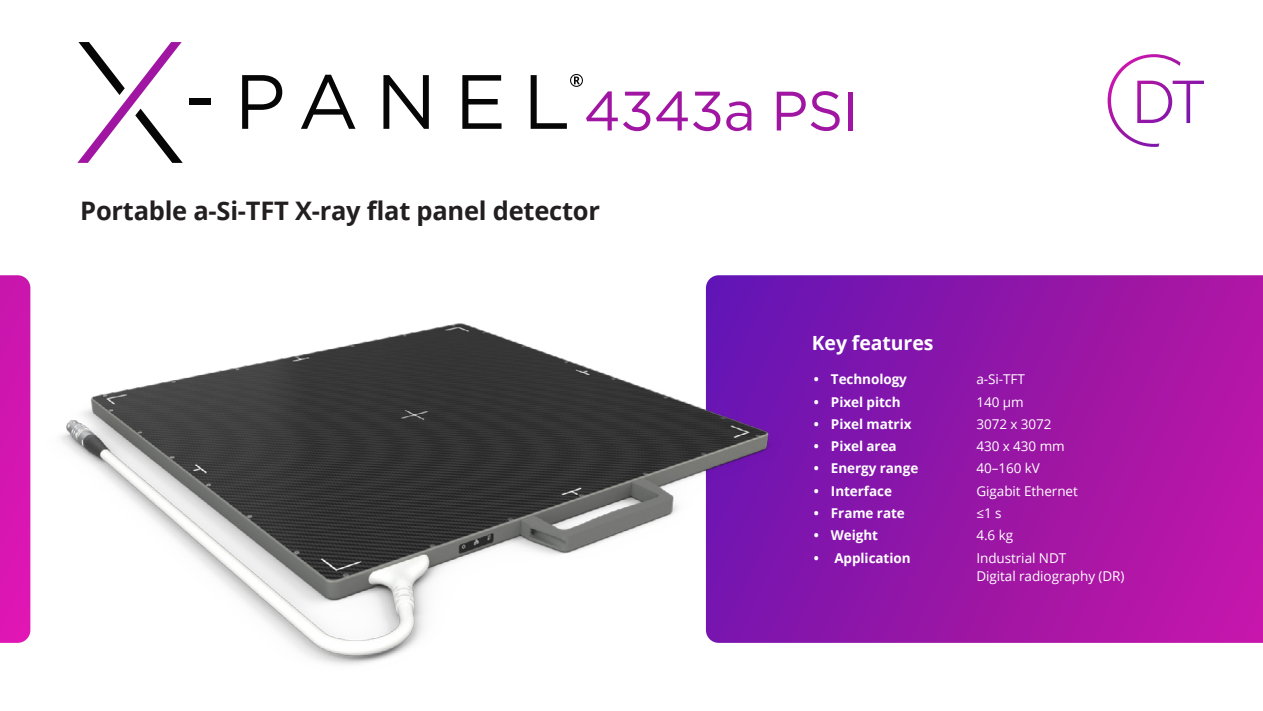
<style>
.page{position:relative;width:1263px;height:711px;background:#fff}
.page>*{position:absolute;margin:0;border:0;box-sizing:border-box;transform-origin:0 0}
.t1{font:76.65px "Gotham HTF";letter-spacing:.225em;color:#060606}
.Paivaykset_pieni_him{font:55.35px "Gotham HTF";letter-spacing:-.01em;color:#a016a2}
.Paivaykset_pieni_him-2{font:700 25.5px "Open Sans";letter-spacing:-.01em;color:#231f20}
.Paivaykset_pieni_him-3{font:700 19.5px "Open Sans";letter-spacing:-.005em;color:#fff}
.t2{font:13.5px/18px "Open Sans";letter-spacing:-.005em;color:#fff}
.t3{font:700 13.5px "Open Sans";letter-spacing:-.005em;color:#fff}
</style>
<div class="page">
<div style="left:189px;top:98px;width:21px;height:7px;background:#060606"></div>
<svg style="left:77px;top:42px;width:106px;height:121px"></svg>
<svg style="left:570px;top:74px;width:13px;height:13px"></svg>
<svg style="left:841px;top:275px;width:422px;height:367px;background:#9e15a7"></svg>
<svg style="left:1107px;top:54px;width:97px;height:93px"></svg>
<img style="left:0;top:275px;width:841px;height:390px">
<p class="t1" style="left:235px;top:59px;width:337px">PANEL</p>
<p class="Paivaykset_pieni_him" style="left:584px;top:80px;width:277px">4343a PSI</p>
<p class="Paivaykset_pieni_him-2" style="left:80px;top:193px;width:521px">Portable a-Si-TFT X-ray flat panel detector</p>
<p class="Paivaykset_pieni_him-3" style="left:812px;top:329px;width:123px">Key features</p>
<p class="t3" style="left:814px;top:369px;width:95px">• Technology</p>
<p class="t2" style="left:976px;top:370px;width:50px">a-Si-TFT</p>
<p class="t3" style="left:814px;top:392px;width:88px">• Pixel pitch</p>
<p class="t2" style="left:976px;top:392px;width:49px">140 μm</p>
<p class="t3" style="left:814px;top:414px;width:99px">• Pixel matrix</p>
<p class="t2" style="left:976px;top:414px;width:77px">3072 x 3072</p>
<p class="t3" style="left:814px;top:436px;width:84px">• Pixel area</p>
<p class="t2" style="left:976px;top:436px;width:90px">430 x 430 mm</p>
<p class="t3" style="left:814px;top:458px;width:106px">• Energy range</p>
<p class="t2" style="left:976px;top:459px;width:65px">40–160 kV</p>
<p class="t3" style="left:814px;top:481px;width:80px">• Interface</p>
<p class="t2" style="left:976px;top:481px;width:103px">Gigabit Ethernet</p>
<p class="t3" style="left:814px;top:503px;width:92px">• Frame rate</p>
<p class="t2" style="left:976px;top:503px;width:27px">≤1 s</p>
<p class="t3" style="left:814px;top:525px;width:66px">• Weight</p>
<p class="t2" style="left:976px;top:525px;width:38px">4.6 kg</p>
<p class="t3" style="left:814px;top:547px;width:98px">• Application</p>
<p class="t2" style="left:976px;top:548px;width:150px">Industrial NDT<br>Digital radiography (DR)</p>
</div>
